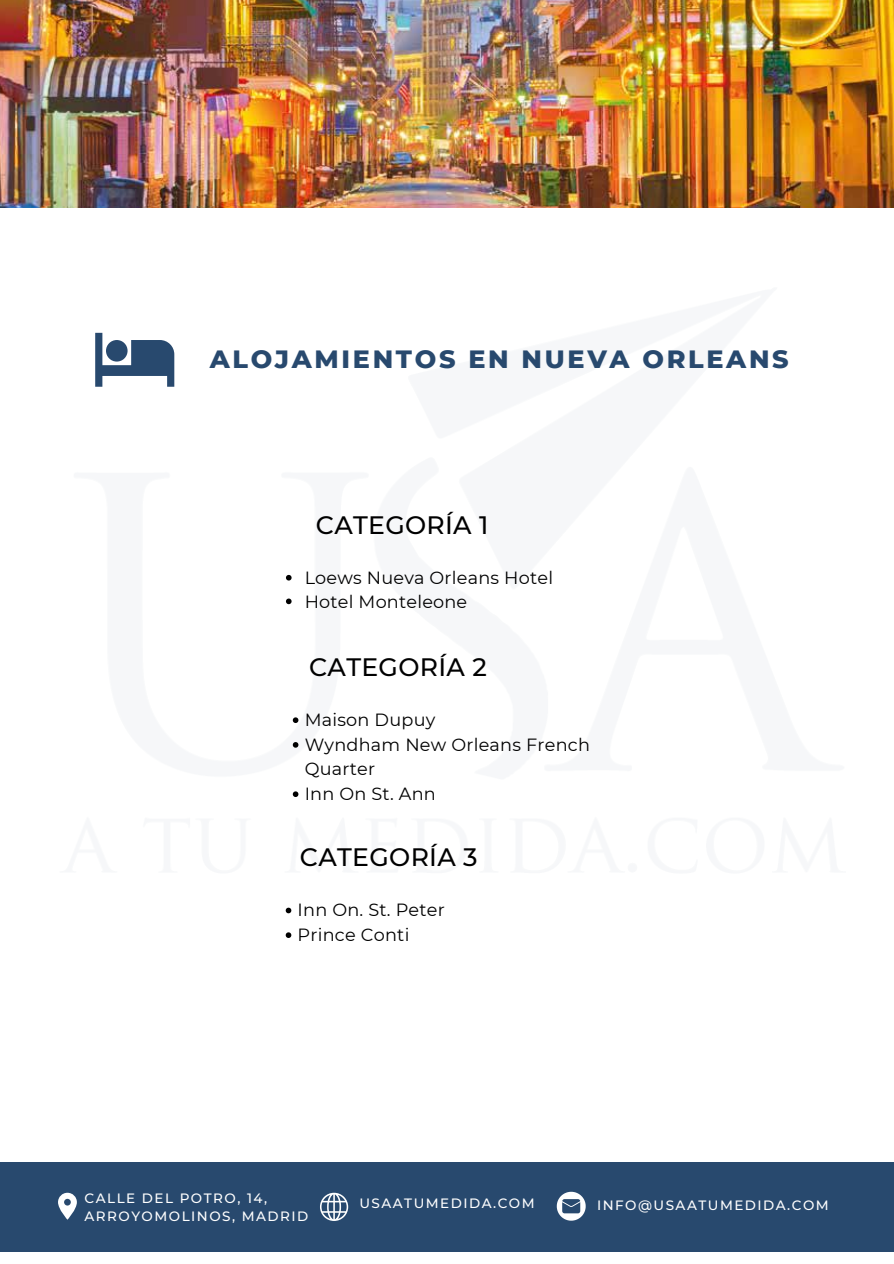
<style>
.page{position:relative;width:894px;height:1264px;background:#fff}
.page>*{position:absolute;margin:0;border:0;box-sizing:border-box;transform-origin:0 0}
.t1{font:800 25.5px "Montserrat";letter-spacing:.105em;color:#28496e}
.t2{font:500 25.2px "Montserrat";letter-spacing:.015em;color:#000}
.t3{font:17.7px/24.6px "Montserrat";letter-spacing:.015em;color:#000}
.t4{font:500 13.5px/18px "Montserrat";letter-spacing:.11em;color:#fff}
</style>
<div class="page">
<svg style="left:95px;top:333px;width:79px;height:54px"></svg>
<img style="left:0;top:0;width:893px;height:208px">
<div style="left:0;top:1162px;width:893px;height:89px;background:#28496e"></div>
<svg style="left:58px;top:1192px;width:19px;height:27px"></svg>
<svg style="left:556px;top:1191px;width:29px;height:29px"></svg>
<svg style="left:320px;top:1192px;width:28px;height:28px"></svg>
<svg style="left:286px;top:575px;width:5px;height:5px"></svg>
<svg style="left:286px;top:598px;width:5px;height:6px"></svg>
<svg style="left:293px;top:717px;width:5px;height:6px"></svg>
<svg style="left:293px;top:742px;width:5px;height:5px"></svg>
<svg style="left:293px;top:791px;width:5px;height:6px"></svg>
<svg style="left:285px;top:907px;width:6px;height:6px"></svg>
<svg style="left:285px;top:932px;width:6px;height:6px"></svg>
<h1 class="t1" style="left:209px;top:344px;width:580px">ALOJAMIENTOS EN NUEVA ORLEANS</h1>
<h2 class="t2" style="left:316px;top:512px;width:174px">CATEGORÕA 1</h2>
<p class="t3" style="left:304px;top:567px;width:250px;line-height:23.7px">Loews Nueva Orleans Hotel<br>Hotel Monteleone</p>
<h2 class="t2" style="left:309px;top:653px;width:179px">CATEGORÕA 2</h2>
<p class="t3" style="left:304px;top:708px;width:287px">Maison Dupuy<br>Wyndham New Orleans French<br>Quarter<br>Inn On St. Ann</p>
<h2 class="t2" style="left:300px;top:843px;width:179px">CATEGORÕA 3</h2>
<p class="t3" style="left:297px;top:899px;width:149px">Inn On. St. Peter<br>Prince Conti</p>
<p class="t4" style="left:84px;top:1189px;width:225px">CALLE DEL POTRO, 14,<br>ARROYOMOLINOS, MADRID</p>
<p class="t4" style="left:359px;top:1194px;width:177px">USAATUMEDIDA.COM</p>
<p class="t4" style="left:597px;top:1195px;width:233px">INFO@USAATUMEDIDA.COM</p>
</div>
